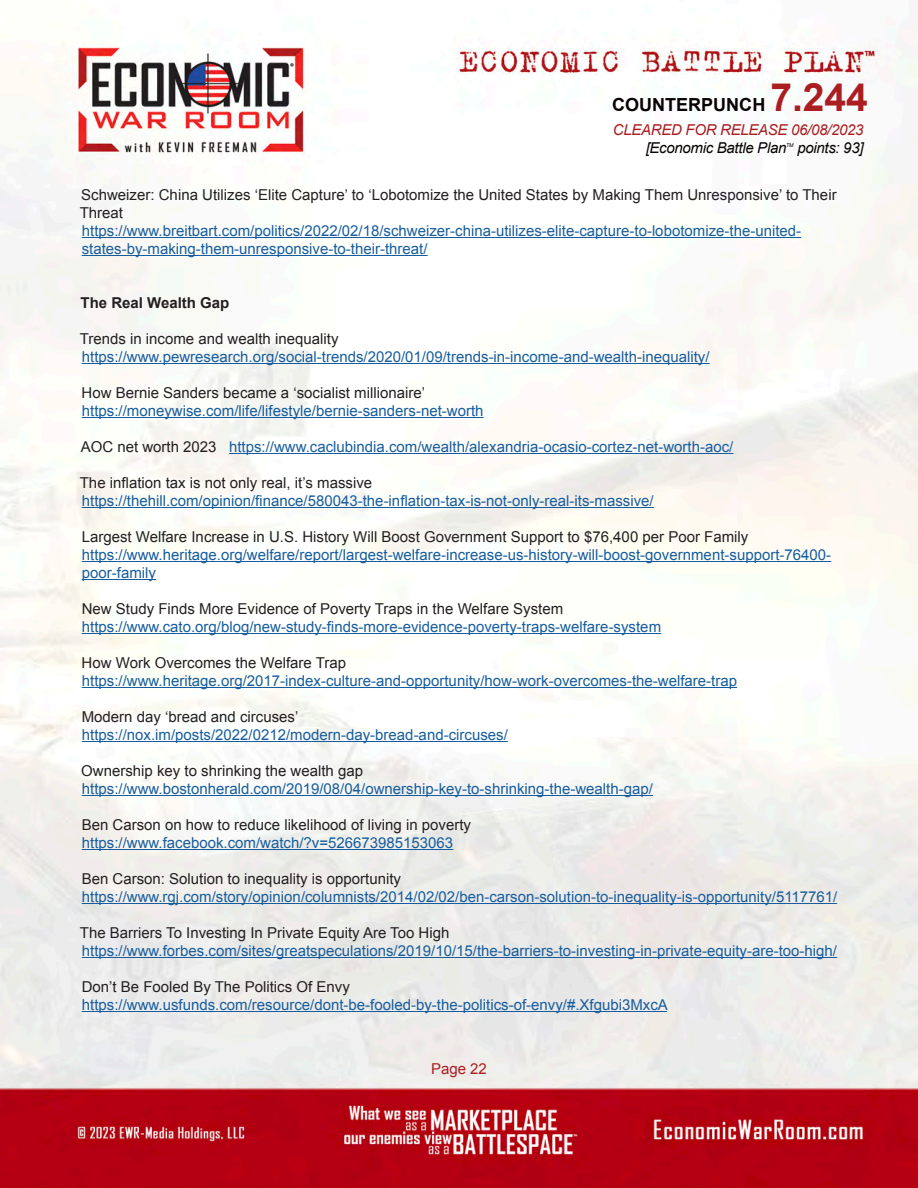
<style>
.page{position:relative;width:918px;height:1188px;background:#fff}
.page>*{position:absolute;margin:0;border:0;box-sizing:border-box;transform-origin:0 0}
.t1{font:700 18px "Arial";color:#080302}
.t2{font:15px/18px "Arial";color:#175d9e}
.t3{font:15px/18px "Arial";color:#231f20}
.t4{font:italic 15px "Arial";letter-spacing:-.02em;color:#080302}
.t5{font:italic 15px "Arial";letter-spacing:-.02em;color:#aa1e21}
.t6{font:700 15px "Arial";color:#231f20}
.t7{font:15px "Arial";color:#aa1e21}
.t8{font:italic 5.25px "Arial";color:#080302}
.s1{font-size:39px;color:#aa1e21}
.s2{color:#231f20}
</style>
<div class="page">
<img style="left:0;top:5px;width:918px;height:1183px">
<hr style="left:82px;top:237px;width:719px;height:1px;background:#175d9e">
<hr style="left:82px;top:255px;width:346px;height:1px;background:#175d9e">
<hr style="left:82px;top:363px;width:628px;height:1px;background:#175d9e">
<hr style="left:82px;top:417px;width:402px;height:1px;background:#175d9e">
<hr style="left:229px;top:453px;width:504px;height:1px;background:#175d9e">
<hr style="left:82px;top:507px;width:572px;height:1px;background:#175d9e">
<hr style="left:82px;top:561px;width:749px;height:1px;background:#175d9e">
<hr style="left:82px;top:579px;width:74px;height:1px;background:#175d9e">
<hr style="left:82px;top:633px;width:579px;height:1px;background:#175d9e">
<hr style="left:82px;top:687px;width:655px;height:1px;background:#175d9e">
<hr style="left:82px;top:741px;width:426px;height:1px;background:#175d9e">
<hr style="left:82px;top:795px;width:571px;height:1px;background:#175d9e">
<hr style="left:82px;top:849px;width:371px;height:1px;background:#175d9e">
<hr style="left:82px;top:903px;width:755px;height:1px;background:#175d9e">
<hr style="left:82px;top:957px;width:755px;height:1px;background:#175d9e">
<hr style="left:82px;top:1011px;width:585px;height:1px;background:#175d9e">
<p class="t1" style="left:612px;top:93px;width:257px">COUNTERPUNCH <span class="s1">7.244</span></p>
<p class="t5" style="left:613px;top:120px;width:252px">CLEARED FOR RELEASE 06/08/2023</p>
<p class="t4" style="left:646px;top:138px;width:142px">[Economic Battle Plan</p>
<p class="t8" style="left:786px;top:141px;width:9px">TM</p>
<p class="t4" style="left:797px;top:138px;width:68px">points: 93]</p>
<p class="t3" style="left:80px;top:186px;width:758px">Schweizer: China Utilizes ‘Elite Capture’ to ‘Lobotomize the United States by Making Them Unresponsive’ to Their<br>Threat</p>
<p class="t2" style="left:82px;top:222px;width:721px">https://www.breitbart.com/politics/2022/02/18/schweizer-china-utilizes-elite-capture-to-lobotomize-the-united&shy;states-by-making-them-unresponsive-to-their-threat/</p>
<p class="t6" style="left:81px;top:293px;width:150px">The Real Wealth Gap</p>
<p class="t3" style="left:80px;top:330px;width:260px">Trends in income and wealth inequality</p>
<p class="t2" style="left:82px;top:348px;width:629px">https://www.pewresearch.org/social-trends/2020/01/09/trends-in-income-and-wealth-inequality/</p>
<p class="t3" style="left:82px;top:384px;width:345px">How Bernie Sanders became a ‘socialist millionaire’</p>
<p class="t2" style="left:82px;top:402px;width:403px">https://moneywise.com/life/lifestyle/bernie-sanders-net-worth</p>
<p class="t2" style="left:81px;top:438px;width:654px"><span class="s2">AOC net worth 2023</span> https://www.caclubindia.com/wealth/alexandria-ocasio-cortez-net-worth-aoc/</p>
<p class="t3" style="left:80px;top:474px;width:294px">The inflation tax is not only real, it’s massive</p>
<p class="t2" style="left:82px;top:492px;width:573px">https://thehill.com/opinion/finance/580043-the-inflation-tax-is-not-only-real-its-massive/</p>
<p class="t3" style="left:82px;top:528px;width:668px">Largest Welfare Increase in U.S. History Will Boost Government Support to $76,400 per Poor Family</p>
<p class="t2" style="left:82px;top:546px;width:751px">https://www.heritage.org/welfare/report/largest-welfare-increase-us-history-will-boost-government-support-76400- poor-family</p>
<p class="t3" style="left:82px;top:600px;width:483px">New Study Finds More Evidence of Poverty Traps in the Welfare System</p>
<p class="t2" style="left:82px;top:618px;width:581px">https://www.cato.org/blog/new-study-finds-more-evidence-poverty-traps-welfare-system</p>
<p class="t3" style="left:82px;top:654px;width:266px">How Work Overcomes the Welfare Trap</p>
<p class="t2" style="left:82px;top:672px;width:657px">https://www.heritage.org/2017-index-culture-and-opportunity/how-work-overcomes-the-welfare-trap</p>
<p class="t3" style="left:82px;top:708px;width:218px">Modern day ‘bread and circuses’</p>
<p class="t2" style="left:82px;top:726px;width:428px">https://nox.im/posts/2022/0212/modern-day-bread-and-circuses/</p>
<p class="t3" style="left:81px;top:762px;width:283px">Ownership key to shrinking the wealth gap</p>
<p class="t2" style="left:82px;top:780px;width:573px">https://www.bostonherald.com/2019/08/04/ownership-key-to-shrinking-the-wealth-gap/</p>
<p class="t3" style="left:82px;top:816px;width:391px">Ben Carson on how to reduce likelihood of living in poverty</p>
<p class="t2" style="left:82px;top:834px;width:373px">https://www.facebook.com/watch/?v=526673985153063</p>
<p class="t3" style="left:82px;top:870px;width:321px">Ben Carson: Solution to inequality is opportunity</p>
<p class="t2" style="left:82px;top:888px;width:757px">https://www.rgj.com/story/opinion/columnists/2014/02/02/ben-carson-solution-to-inequality-is-opportunity/5117761/</p>
<p class="t3" style="left:80px;top:924px;width:371px">The Barriers To Investing In Private Equity Are Too High</p>
<p class="t2" style="left:82px;top:942px;width:757px">https://www.forbes.com/sites/greatspeculations/2019/10/15/the-barriers-to-investing-in-private-equity-are-too-high/</p>
<p class="t3" style="left:82px;top:978px;width:270px">Don’t Be Fooled By The Politics Of Envy</p>
<p class="t2" style="left:82px;top:996px;width:588px">https://www.usfunds.com/resource/dont-be-fooled-by-the-politics-of-envy/#.Xfgubi3MxcA</p>
<p class="t7" style="left:431px;top:1059px;width:57px">Page 22</p>
</div>
